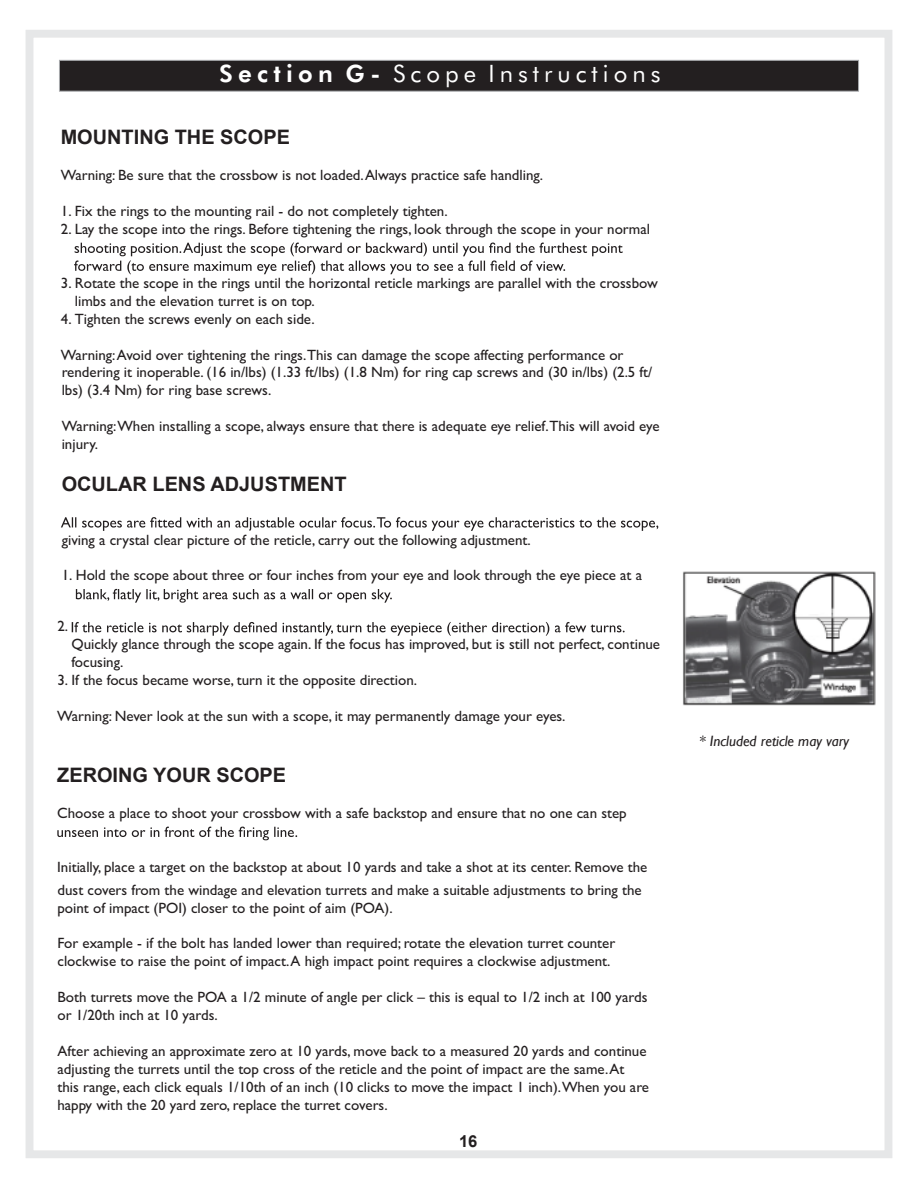
<style>
.page{position:relative;width:918px;height:1188px;background:#fff}
.page>*{position:absolute;margin:0;border:0;box-sizing:border-box;transform-origin:0 0}
.t1{font:24px "Futura BT";letter-spacing:.21em;color:#fff}
.t2{font:800 24px "Futura BT";letter-spacing:.22em;color:#fff}
.t3{font:700 19.95px "Arial";color:#231f20}
.t4{font:700 16.5px "Arial";color:#231f20}
.t5{font:15px/18px "Gill Sans";color:#231f20}
.t6{font:italic 15px "Gill Sans";color:#221e1f}
</style>
<div class="page">
<div style="left:26px;top:30px;width:866px;height:1128px;border:8px solid #e6e7e8"></div>
<div style="left:59px;top:60px;width:800px;height:32px;background:#231f20;border:1px solid #a7a9ac"></div>
<svg style="left:74px;top:243px;width:549px;height:31px"></svg>
<svg style="left:61px;top:517px;width:597px;height:14px"></svg>
<svg style="left:76px;top:589px;width:316px;height:14px"></svg>
<svg style="left:72px;top:622px;width:553px;height:14px"></svg>
<svg style="left:57px;top:827px;width:240px;height:13px"></svg>
<img style="left:683px;top:571px;width:192px;height:134px">
<h1 class="t1" style="left:349px;top:64px;width:401px">General Safety Instructions</h1>
<h1 class="t2" style="left:219px;top:64px;width:163px">Section G-</h1>
<h1 class="t2" style="left:169px;top:64px;width:169px">Section A –</h1>
<h1 class="t1" style="left:393px;top:64px;width:269px">Scope Instructions</h1>
<h2 class="t3" style="left:61px;top:123px;width:231px">MOUNTING THE SCOPE</h2>
<p class="t5" style="left:61px;top:168px;width:484px">Warning: Be sure that the crossbow is not loaded. Always practice safe handling.</p>
<p class="t5" style="left:61px;top:204px;width:388px">1. Fix the rings to the mounting rail - do not completely tighten.</p>
<p class="t5" style="left:61px;top:222px;width:591px">2. Lay the scope into the rings. Before tightening the rings, look through the scope in your normal</p>
<p class="t5" style="left:75px;top:275px;width:585px;text-indent:-14px">3. Rotate the scope in the rings until the horizontal reticle markings are parallel with the crossbow limbs and the elevation turret is on top.</p>
<p class="t5" style="left:61px;top:311px;width:255px">4. Tighten the screws evenly on each side.</p>
<p class="t5" style="left:61px;top:347px;width:593px">Warning: Avoid over tightening the rings.This can damage the scope affecting performance or rendering it inoperable. (16 in/lbs) (1.33 ft/lbs) (1.8 Nm) for ring cap screws and (30 in/lbs) (2.5 ft/ lbs) (3.4 Nm) for ring base screws.</p>
<p class="t5" style="left:62px;top:418px;width:599px">Warning:When installing a scope, always ensure that there is adequate eye relief.This will avoid eye injury.</p>
<h2 class="t3" style="left:62px;top:470px;width:286px">OCULAR LENS ADJUSTMENT</h2>
<p class="t5" style="left:62px;top:532px;width:471px">giving a crystal clear picture of the reticle, carry out the following adjustment.</p>
<p class="t5" style="left:62px;top:568px;width:582px">1. Hold the scope about three or four inches from your eye and look through the eye piece at a</p>
<p class="t5" style="left:57px;top:619px;width:12px">2.</p>
<p class="t5" style="left:71px;top:637px;width:590px">Quickly glance through the scope again. If the focus has improved, but is still not perfect, continue focusing.</p>
<p class="t5" style="left:57px;top:673px;width:361px">3. If the focus became worse, turn it the opposite direction.</p>
<p class="t5" style="left:57px;top:709px;width:510px">Warning: Never look at the sun with a scope, it may permanently damage your eyes.</p>
<h2 class="t3" style="left:57px;top:761px;width:230px">ZEROING YOUR SCOPE</h2>
<p class="t5" style="left:57px;top:806px;width:571px">Choose a place to shoot your crossbow with a safe backstop and ensure that no one can step</p>
<p class="t5" style="left:57px;top:857px;width:592px;line-height:22.6px">Initially, place a target on the backstop at about 10 yards and take a shot at its center. Remove the dust covers from the windage and elevation turrets and make a suitable adjustments to bring the</p>
<p class="t5" style="left:57px;top:900px;width:337px">point of impact (POI) closer to the point of aim (POA).</p>
<p class="t5" style="left:57px;top:936px;width:559px">For example - if the bolt has landed lower than required; rotate the elevation turret counter clockwise to raise the point of impact. A high impact point requires a clockwise adjustment.</p>
<p class="t5" style="left:57px;top:990px;width:592px">Both turrets move the POA a 1/2 minute of angle per click – this is equal to 1/2 inch at 100 yards or 1/20th inch at 10 yards.</p>
<p class="t5" style="left:57px;top:1044px;width:593px">After achieving an approximate zero at 10 yards, move back to a measured 20 yards and continue adjusting the turrets until the top cross of the reticle and the point of impact are the same. At this range, each click equals 1/10th of an inch (10 clicks to move the impact 1 inch).When you are happy with the 20 yard zero, replace the turret covers.</p>
<p class="t4" style="left:459px;top:1129px;width:20px">16</p>
<p class="t6" style="left:699px;top:732px;width:152px">* Included reticle may vary</p>
</div>
